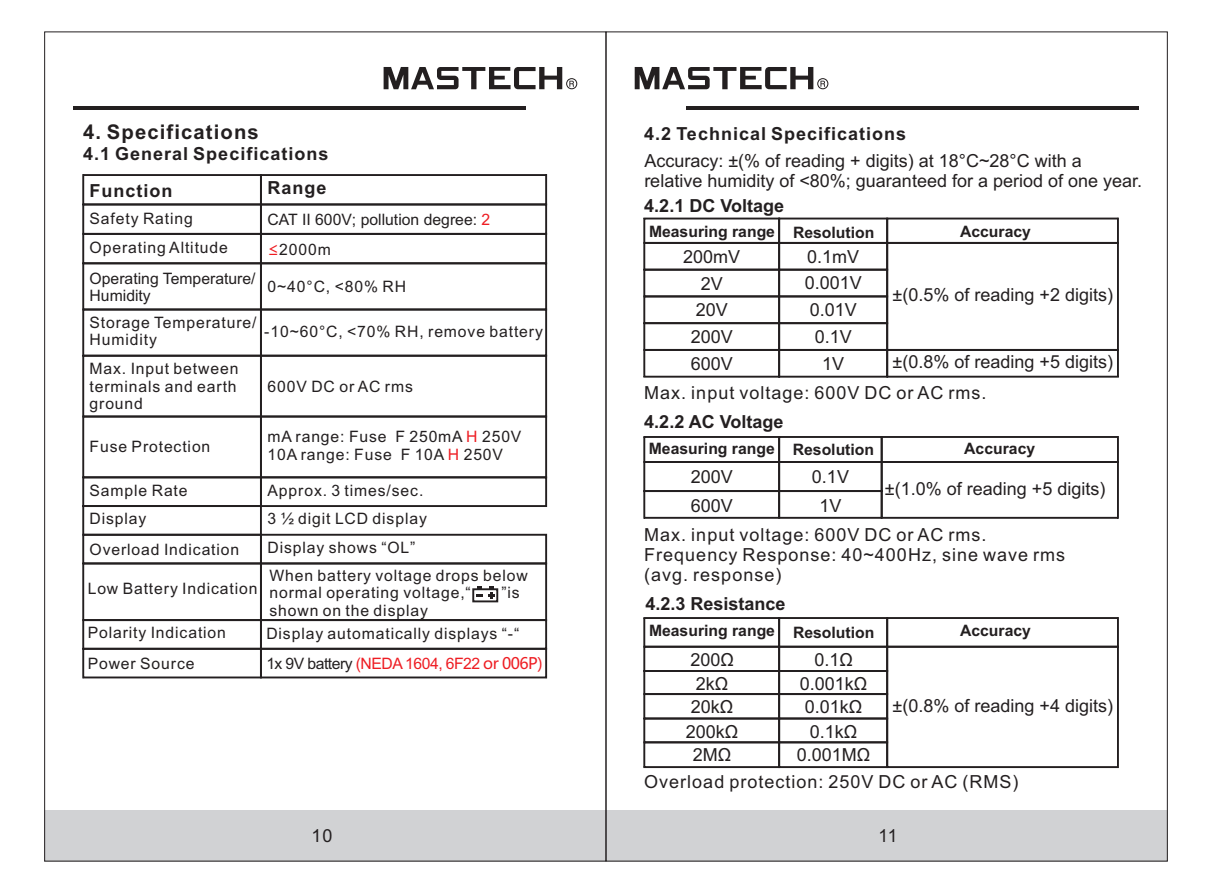
<style>
.page{position:relative;width:1212px;height:893px;background:#fff}
.page>*{position:absolute;margin:0;border:0;box-sizing:border-box;transform-origin:0 0}
.t1{font:700 20.25px "Arial";letter-spacing:.055em;color:#231f20}
.t2{font:18px/26.8px "Arial";color:#231f20}
.t3{font:18px/20px "Arial";letter-spacing:.055em;color:#231f20}
.t4{font:700 18px "Arial";letter-spacing:.055em;color:#231f20}
.t5{font:700 18px "Arial";color:#231f20}
.t6{font:18px "Arial";color:#231f20;scale:.96 1}
.t7{font:15.75px/17.6px "Arial";letter-spacing:.055em;color:#231f20}
.t8{font:700 15.75px "Arial";color:#231f20}
.t9{font:15.75px/17.6px "Arial";color:#231f20}
.t10{font:15.75px "Arial";letter-spacing:-.03em;color:#ee1d23}
.s1{color:#ee1d23}
.s2{font-family:"Microsoft Ya Hei";color:#ee1d23}
.s3{color:#231f20}
.s4{font-family:"Microsoft Ya Hei"}
</style>
<div class="page">
<div style="left:606px;top:810px;width:561px;height:51px;background:#d1d2d4"></div>
<div style="left:45px;top:810px;width:561px;height:51px;background:#d1d2d4"></div>
<svg style="left:635px;top:67px;width:193px;height:22px"></svg>
<hr style="left:686px;top:106px;width:452px;height:3px;background:#231f20">
<svg style="left:384px;top:67px;width:193px;height:22px"></svg>
<hr style="left:73px;top:106px;width:453px;height:3px;background:#231f20">
<svg style="left:82px;top:174px;width:465px;height:504px"></svg>
<svg style="left:643px;top:617px;width:476px;height:151px"></svg>
<svg style="left:643px;top:436px;width:476px;height:83px"></svg>
<svg style="left:643px;top:218px;width:476px;height:160px"></svg>
<p class="t1" style="left:83px;top:124px;width:177px">4. Specifications</p>
<p class="t4" style="left:83px;top:147px;width:247px">4.1 General Specifications</p>
<p class="t4" style="left:90px;top:184px;width:84px">Function</p>
<p class="t4" style="left:268px;top:181px;width:61px">Range</p>
<p class="t7" style="left:90px;top:211px;width:105px">Safety Rating</p>
<p class="t9" style="left:268px;top:212px;width:224px">CAT II 600V; pollution degree: <span class="s1">2</span></p>
<p class="t7" style="left:90px;top:240px;width:140px">Operating Altitude</p>
<p class="t7" style="left:268px;top:242px;width:65px"><span class="s2">≤</span>2000m</p>
<p class="t9" style="left:90px;top:271px;width:168px">Operating Temperature/<br>Humidity</p>
<p class="t7" style="left:268px;top:279px;width:140px">0~40°C, &lt;80% RH</p>
<p class="t7" style="left:90px;top:315px;width:168px">Storage Temperature/<br>Humidity</p>
<p class="t7" style="left:264px;top:324px;width:280px">-10~60°C, &lt;70% RH, remove battery</p>
<p class="t7" style="left:90px;top:361px;width:150px;text-align:justify">Max. Input between terminals and earth ground</p>
<p class="t7" style="left:268px;top:379px;width:147px">600V DC or AC rms</p>
<p class="t7" style="left:90px;top:440px;width:122px">Fuse Protection</p>
<p class="t7" style="left:268px;top:429px;width:255px">mA range: Fuse F 250mA 250V<br>10A range: Fuse F 10A 250V</p>
<p class="t10" style="left:466px;top:431px;width:13px">H</p>
<p class="t10" style="left:448px;top:448px;width:13px">H</p>
<p class="t7" style="left:90px;top:483px;width:100px">Sample Rate</p>
<p class="t7" style="left:268px;top:483px;width:157px">Approx. 3 times/sec.</p>
<p class="t7" style="left:90px;top:511px;width:58px">Display</p>
<p class="t7" style="left:268px;top:512px;width:161px">3 ½ digit LCD display</p>
<p class="t7" style="left:90px;top:542px;width:151px">Overload Indication</p>
<p class="t7" style="left:268px;top:540px;width:149px">Display shows “OL”</p>
<p class="t7" style="left:88px;top:581px;width:171px">Low Battery Indication</p>
<p class="t7" style="left:269px;top:568px;width:260px">When battery voltage drops below normal operating voltage,“</p>
<p class="t7" style="left:501px;top:585px;width:20px">”is</p>
<p class="t7" style="left:269px;top:603px;width:160px">shown on the display</p>
<p class="t7" style="left:88px;top:626px;width:140px">Polarity Indication</p>
<p class="t7" style="left:266px;top:626px;width:254px">Display automatically displays “-“</p>
<p class="t7" style="left:88px;top:656px;width:108px">Power Source</p>
<p class="t10" style="left:266px;top:658px;width:278px"><span class="s3">1x 9V battery</span> (NEDA 1604, 6F22 <span class="s4">or 006P)</span></p>
<p class="t4" style="left:644px;top:127px;width:263px">4.2 Technical Specifications</p>
<p class="t2" style="left:644px;top:152px;width:499px;line-height:20px">Accuracy: ±(% of reading + digits) at 18°C~28°C with a relative humidity of &lt;80%; guaranteed for a period of one year.</p>
<p class="t5" style="left:644px;top:199px;width:141px">4.2.1 DC Voltage</p>
<p class="t8" style="left:649px;top:225px;width:128px">Measuring range</p>
<p class="t8" style="left:793px;top:227px;width:83px">Resolution</p>
<p class="t8" style="left:960px;top:225px;width:72px">Accuracy</p>
<p class="t2" style="left:683px;top:245px;width:59px;text-align:center">200mV<br>2V</p>
<p class="t2" style="left:691px;top:298px;width:44px">20V<br>200V<br>600V</p>
<p class="t2" style="left:807px;top:245px;width:54px">0.1mV</p>
<p class="t2" style="left:805px;top:271px;width:59px">0.001V</p>
<p class="t2" style="left:810px;top:298px;width:49px">0.01V</p>
<p class="t2" style="left:815px;top:325px;width:39px">0.1V</p>
<p class="t2" style="left:822px;top:352px;width:24px">1V</p>
<p class="t2" style="left:892px;top:283px;width:222px">±(0.5% of reading +2 digits)</p>
<p class="t2" style="left:892px;top:350px;width:222px">±(0.8% of reading +5 digits)</p>
<p class="t3" style="left:644px;top:384px;width:344px">Max. input voltage: 600V DC or AC rms.</p>
<p class="t5" style="left:644px;top:415px;width:141px">4.2.2 AC Voltage</p>
<p class="t8" style="left:649px;top:442px;width:128px">Measuring range</p>
<p class="t2" style="left:691px;top:464px;width:44px;line-height:28.6px">200V<br>600V</p>
<p class="t8" style="left:793px;top:444px;width:83px">Resolution</p>
<p class="t8" style="left:964px;top:442px;width:72px">Accuracy</p>
<p class="t2" style="left:812px;top:465px;width:39px">0.1V</p>
<p class="t2" style="left:819px;top:494px;width:24px">1V</p>
<p class="t2" style="left:885px;top:476px;width:222px">±(1.0% of reading +5 digits)</p>
<p class="t3" style="left:644px;top:526px;width:422px">Max. input voltage: 600V DC or AC rms.<br>Frequency Response: 40~400Hz, sine wave rms (avg. response)</p>
<p class="t5" style="left:645px;top:597px;width:142px">4.2.3 Resistance</p>
<p class="t8" style="left:649px;top:625px;width:128px">Measuring range</p>
<p class="t8" style="left:793px;top:626px;width:83px">Resolution</p>
<p class="t8" style="left:960px;top:625px;width:72px">Accuracy</p>
<p class="t2" style="left:690px;top:649px;width:45px;line-height:23.6px;text-align:center">200Ω<br>2kΩ</p>
<p class="t2" style="left:686px;top:696px;width:54px;line-height:24.1px;text-align:center">20kΩ<br>200kΩ<br>2MΩ</p>
<p class="t2" style="left:814px;top:648px;width:40px">0.1Ω</p>
<p class="t2" style="left:805px;top:695px;width:59px">0.01kΩ</p>
<p class="t2" style="left:797px;top:743px;width:75px">0.001MΩ</p>
<p class="t2" style="left:800px;top:671px;width:69px">0.001kΩ</p>
<p class="t2" style="left:810px;top:720px;width:49px">0.1kΩ</p>
<p class="t2" style="left:892px;top:693px;width:222px">±(0.8% of reading +4 digits)</p>
<p class="t3" style="left:644px;top:773px;width:376px">Overload protection: 250V DC or AC (RMS)</p>
<p class="t2" style="left:311px;top:824px;width:23px">10</p>
<p class="t6" style="left:878px;top:828px;width:21px">11</p>
</div>
